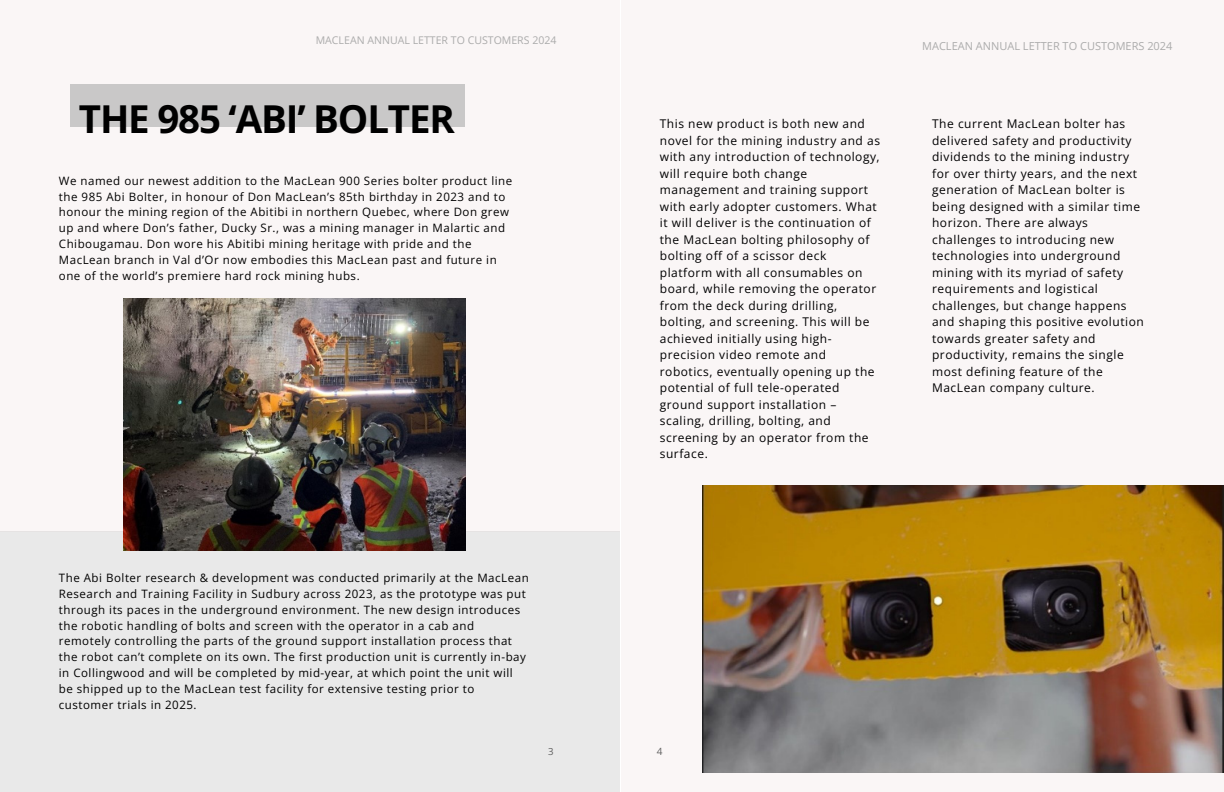
<style>
.page{position:relative;width:1224px;height:792px;background:#fff}
.page>*{position:absolute;margin:0;border:0;box-sizing:border-box;transform-origin:0 0}
.t1{font:700 38.5px "Open Sans";letter-spacing:-.03em;color:#000}
.t2{font:12px/16.5px "Open Sans";letter-spacing:.045em;color:#000001}
.t3{font:11.5px/15.9px "Open Sans";letter-spacing:.045em;color:#000}
.t4{font:11px "Open Sans";color:#ababab}
.t5{font:10.6px "Open Sans";color:#ababab}
.t6{font:10px "Open Sans";color:#606060}
.t7{font:9.6px "Open Sans";color:#606060}
</style>
<div class="page">
<div style="left:0;top:0;width:619px;height:532px;background:#faf6f6"></div>
<div style="left:71px;top:85px;width:394px;height:42px;background:#c9c8c8"></div>
<div style="left:0;top:532px;width:619px;height:260px;background:#e9e9e9"></div>
<img style="left:123px;top:298px;width:342px;height:252px">
<div style="left:622px;top:0;width:602px;height:791px;background:#faf6f6"></div>
<img style="left:703px;top:486px;width:521px;height:287px">
<p class="t5" style="left:316px;top:32px;width:242px">MACLEAN ANNUAL LETTER TO CUSTOMERS 2024</p>
<p class="t1" style="left:79px;top:92px;width:377px">THE 985 ‘ABI’ BOLTER</p>
<h2 class="t3" style="left:59px;top:172px;width:455px">We named our newest addition to the MacLean 900 Series bolter product line the 985 Abi Bolter, in honour of Don MacLean’s 85th birthday in 2023 and to honour the mining region of the Abitibi in northern Quebec, where Don grew up and where Don’s father, Ducky Sr., was a mining manager in Malartic and Chibougamau. Don wore his Abitibi mining heritage with pride and the MacLean branch in Val d’Or now embodies this MacLean past and future in one of the world’s premiere hard rock mining hubs.</h2>
<p class="t3" style="left:59px;top:570px;width:471px">The Abi Bolter research &amp; development was conducted primarily at the MacLean Research and Training Facility in Sudbury across 2023, as the prototype was put through its paces in the underground environment. The new design introduces the robotic handling of bolts and screen with the operator in a cab and<br>remotely controlling the parts of the ground support installation process that the robot can’t complete on its own. The first production unit is currently in-bay in Collingwood and will be completed by mid-year, at which point the unit will be shipped up to the MacLean test facility for extensive testing prior to customer trials in 2025.</p>
<h2 class="t7" style="left:548px;top:745px;width:7px">3</h2>
<h2 class="t4" style="left:922px;top:38px;width:252px">MACLEAN ANNUAL LETTER TO CUSTOMERS 2024</h2>
<p class="t2" style="left:660px;top:115px;width:222px">This new product is both new and novel for the mining industry and as with any introduction of technology, will require both change management and training support with early adopter customers. What it will deliver is the continuation of the MacLean bolting philosophy of bolting off of a scissor deck platform with all consumables on board, while removing the operator from the deck during drilling, bolting, and screening. This will be achieved initially using high&shy;precision video remote and robotics, eventually opening up the potential of full tele-operated ground support installation – scaling, drilling, bolting, and screening by an operator from the surface.</p>
<p class="t2" style="left:932px;top:115px;width:213px">The current MacLean bolter has delivered safety and productivity dividends to the mining industry for over thirty years, and the next generation of MacLean bolter is being designed with a similar time horizon. There are always challenges to introducing new technologies into underground mining with its myriad of safety requirements and logistical challenges, but change happens and shaping this positive evolution towards greater safety and productivity, remains the single most defining feature of the<br>MacLean company culture.</p>
<p class="t6" style="left:657px;top:744px;width:7px">4</p>
</div>
